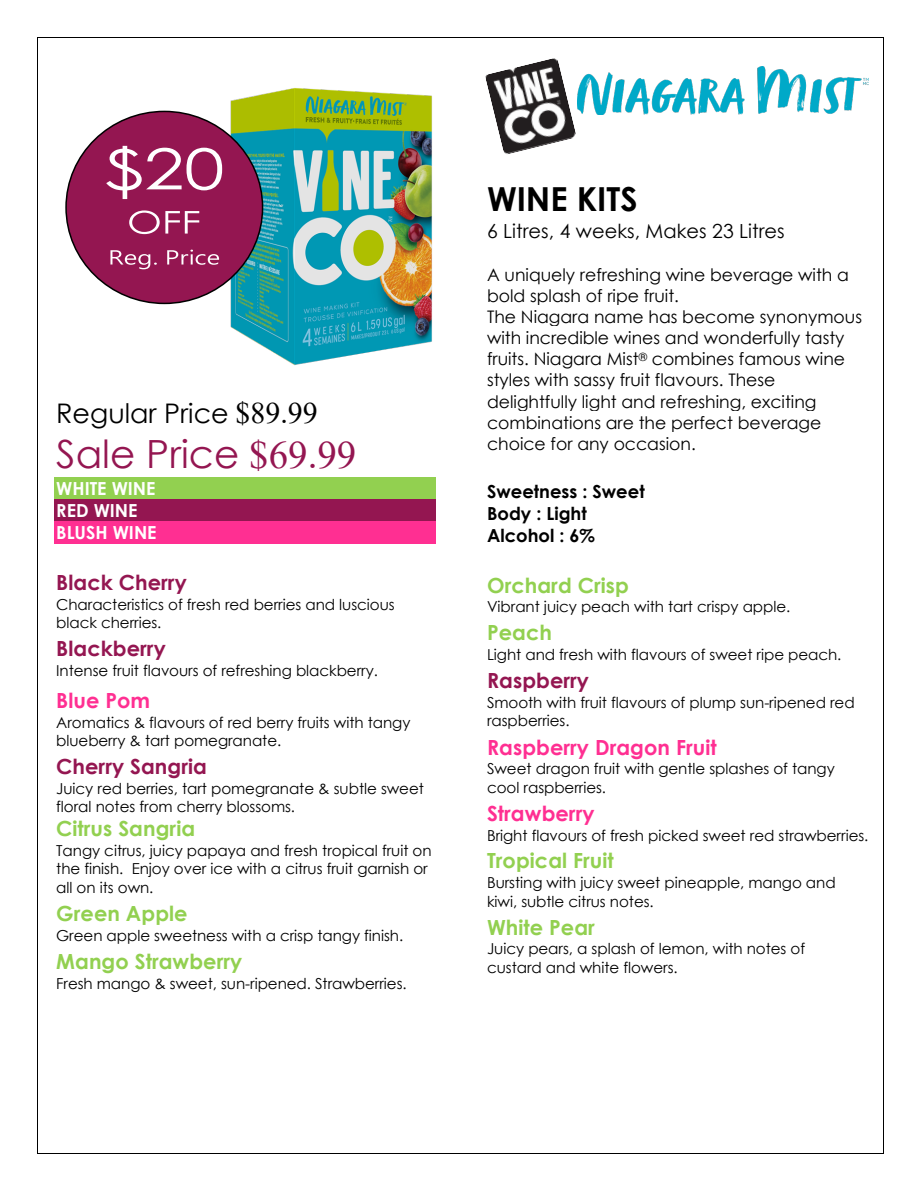
<style>
.page{position:relative;width:918px;height:1188px;background:#fff}
.page>*{position:absolute;margin:0;border:0;box-sizing:border-box;transform-origin:0 0}
.t1{font:38.85px "Century Gothic";color:#941651}
.t2{font:700 33.15px "Century Gothic";color:#000}
.t3{font:27px "Century Gothic";color:#000}
.t4{font:700 20.85px "Century Gothic";letter-spacing:.005em;color:#92d050}
.t5{font:700 20.85px "Century Gothic";letter-spacing:.005em;color:#941651}
.t6{font:700 20.85px "Century Gothic";letter-spacing:.005em;color:#ff2f92}
.t7{font:19.5px "Century Gothic";color:#000}
.t8{font:700 18px/22.2px "Century Gothic";color:#000}
.t9{font:700 18px/21.9px "Century Gothic";color:#fff}
.t10{font:17.25px/21.1px "Century Gothic";color:#000}
.t11{font:15.15px/18.3px "Century Gothic";letter-spacing:-.005em;color:#000}
.s1{font-family:"Times New Roman";font-size:29.85px}
.s2{font-family:"Times New Roman"}
</style>
<div class="page">
<img style="left:165px;top:88px;width:267px;height:278px">
<img style="left:485px;top:58px;width:72px;height:94px">
<img style="left:504px;top:137px;width:70px;height:17px">
<img style="left:557px;top:60px;width:19px;height:77px">
<div style="left:54px;top:477px;width:382px;height:22px;background:#92d050"></div>
<div style="left:54px;top:499px;width:382px;height:22px;background:#941651"></div>
<div style="left:54px;top:521px;width:382px;height:22px;background:#ff2f92"></div>
<div style="left:66px;top:111px;width:197px;height:192px;background:#941651;border-radius:50%"></div>
<svg style="left:106px;top:146px;width:116px;height:53px"></svg>
<svg style="left:129px;top:210px;width:70px;height:24px"></svg>
<svg style="left:110px;top:250px;width:109px;height:19px"></svg>
<img style="left:577px;top:66px;width:291px;height:49px">
<hr style="left:38px;top:37px;width:845px;height:1px;background:#000">
<hr style="left:37px;top:38px;width:1px;height:1115px;background:#000">
<hr style="left:883px;top:38px;width:1px;height:1115px;background:#000">
<hr style="left:38px;top:1153px;width:845px;height:1px;background:#000">
<h3 class="t3" style="left:56px;top:395px;width:263px">Regular Price <span class="s1">$89.99</span></h3>
<h1 class="t1" style="left:56px;top:429px;width:302px">Sale Price <span class="s2">$69.99</span></h1>
<p class="t9" style="left:56px;top:477px;width:102px">WHITE WINE<br>RED WINE<br>BLUSH WINE</p>
<h3 class="t5" style="left:56px;top:569px;width:132px">Black Cherry</h3>
<p class="t11" style="left:56px;top:595px;width:340px">Characteristics of fresh red berries and luscious black cherries.</p>
<h3 class="t5" style="left:56px;top:635px;width:111px">Blackberry</h3>
<p class="t11" style="left:56px;top:661px;width:323px">Intense fruit flavours of refreshing blackberry.</p>
<h3 class="t6" style="left:56px;top:687px;width:95px">Blue Pom</h3>
<p class="t11" style="left:56px;top:712px;width:356px">Aromatics &amp; flavours of red berry fruits with tangy blueberry &amp; tart pomegranate.</p>
<h3 class="t5" style="left:56px;top:753px;width:152px">Cherry Sangria</h3>
<p class="t11" style="left:56px;top:779px;width:369px">Juicy red berries, tart pomegranate &amp; subtle sweet floral notes from cherry blossoms.</p>
<h3 class="t4" style="left:56px;top:815px;width:140px">Citrus Sangria</h3>
<p class="t11" style="left:56px;top:841px;width:377px">Tangy citrus, juicy papaya and fresh tropical fruit on the finish. Enjoy over ice with a citrus fruit garnish or all on its own.</p>
<h3 class="t4" style="left:56px;top:900px;width:133px">Green Apple</h3>
<p class="t11" style="left:56px;top:926px;width:349px">Green apple sweetness with a crisp tangy finish.</p>
<h3 class="t4" style="left:56px;top:948px;width:188px">Mango Strawberry</h3>
<p class="t11" style="left:56px;top:973px;width:352px">Fresh mango &amp; sweet, sun-ripened. Strawberries.</p>
<h2 class="t2" style="left:487px;top:178px;width:152px">WINE KITS</h2>
<p class="t7" style="left:487px;top:218px;width:299px">6 Litres, 4 weeks, Makes 23 Litres</p>
<p class="t10" style="left:487px;top:263px;width:377px">A uniquely refreshing wine beverage with a bold splash of ripe fruit.<br>The Niagara name has become synonymous with incredible wines and wonderfully tasty fruits. Niagara Mist<sup>®</sup> combines famous wine styles with sassy fruit flavours. These delightfully light and refreshing, exciting combinations are the perfect beverage choice for any occasion.</p>
<p class="t8" style="left:487px;top:479px;width:159px">Sweetness : Sweet<br>Body : Light<br>Alcohol : 6%</p>
<h3 class="t4" style="left:487px;top:572px;width:143px">Orchard Crisp</h3>
<p class="t11" style="left:487px;top:597px;width:305px">Vibrant juicy peach with tart crispy apple.</p>
<h3 class="t4" style="left:487px;top:619px;width:67px">Peach</h3>
<p class="t11" style="left:487px;top:645px;width:356px">Light and fresh with flavours of sweet ripe peach.</p>
<h3 class="t5" style="left:487px;top:667px;width:104px">Raspberry</h3>
<p class="t11" style="left:487px;top:693px;width:369px">Smooth with fruit flavours of plump sun-ripened red raspberries.</p>
<h3 class="t6" style="left:487px;top:734px;width:231px">Raspberry Dragon Fruit</h3>
<p class="t11" style="left:487px;top:759px;width:349px">Sweet dragon fruit with gentle splashes of tangy cool raspberries.</p>
<h3 class="t6" style="left:487px;top:800px;width:109px">Strawberry</h3>
<p class="t11" style="left:487px;top:825px;width:383px">Bright flavours of fresh picked sweet red strawberries.</p>
<h3 class="t4" style="left:487px;top:847px;width:128px">Tropical Fruit</h3>
<p class="t11" style="left:487px;top:873px;width:350px;line-height:18.8px">Bursting with juicy sweet pineapple, mango and kiwi, subtle citrus notes.</p>
<h3 class="t4" style="left:487px;top:914px;width:109px">White Pear</h3>
<p class="t11" style="left:487px;top:939px;width:320px">Juicy pears, a splash of lemon, with notes of custard and white flowers.</p>
</div>
